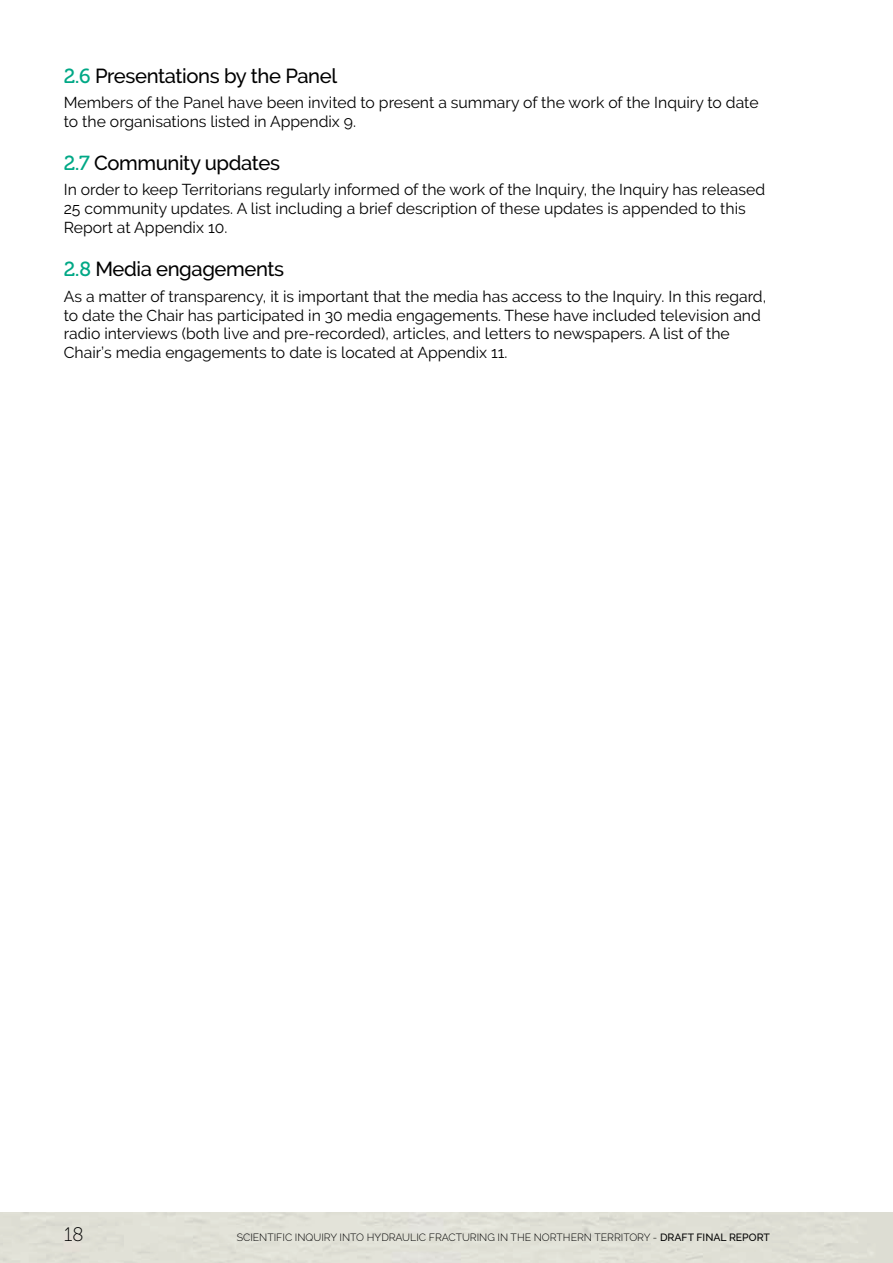
<style>
.page{position:relative;width:893px;height:1263px;background:#fff}
.page>*{position:absolute;margin:0;border:0;box-sizing:border-box;transform-origin:0 0}
.t1{font:500 20.25px "Raleway";letter-spacing:-.02em;color:#000}
.t2{font:19.5px "Museo 100";color:#000}
.t3{font:15.75px/18.9px "Raleway";color:#000}
.t4{font:300 10.5px "Raleway";color:#000}
.s1{font-family:"Museo 500";font-weight:400;color:#00a886}
.s2{font-weight:500}
</style>
<div class="page">
<div style="left:0;top:1213px;width:893px;height:50px;background:#e0e0d6"></div>
<p class="t1" style="left:64px;top:64px;width:275px"><span class="s1">2.6</span> Presentations by the Panel</p>
<p class="t3" style="left:64px;top:93px;width:696px">Members of the Panel have been invited to present a summary of the work of the Inquiry to date to the organisations listed in Appendix 9.</p>
<p class="t1" style="left:64px;top:151px;width:218px"><span class="s1">2.7</span> Community updates</p>
<p class="t3" style="left:64px;top:180px;width:703px">In order to keep Territorians regularly informed of the work of the Inquiry, the Inquiry has released<br>25 community updates. A list including a brief description of these updates is appended to this<br>Report at Appendix 10.</p>
<p class="t1" style="left:64px;top:257px;width:222px"><span class="s1">2.8</span> Media engagements</p>
<p class="t3" style="left:64px;top:287px;width:704px">As a matter of transparency, it is important that the media has access to the Inquiry. In this regard, to date the Chair has participated in 30 media engagements. These have included television and radio interviews (both live and pre-recorded), articles, and letters to newspapers. A list of the Chair’s media engagements to date is located at Appendix 11.</p>
<p class="t2" style="left:64px;top:1224px;width:21px">18</p>
<p class="t4" style="left:237px;top:1231px;width:535px">SCIENTIFIC INQUIRY INTO HYDRAULIC FRACTURING IN THE NORTHERN TERRITORY - <span class="s2">DRAFT FINAL REPORT</span></p>
</div>
